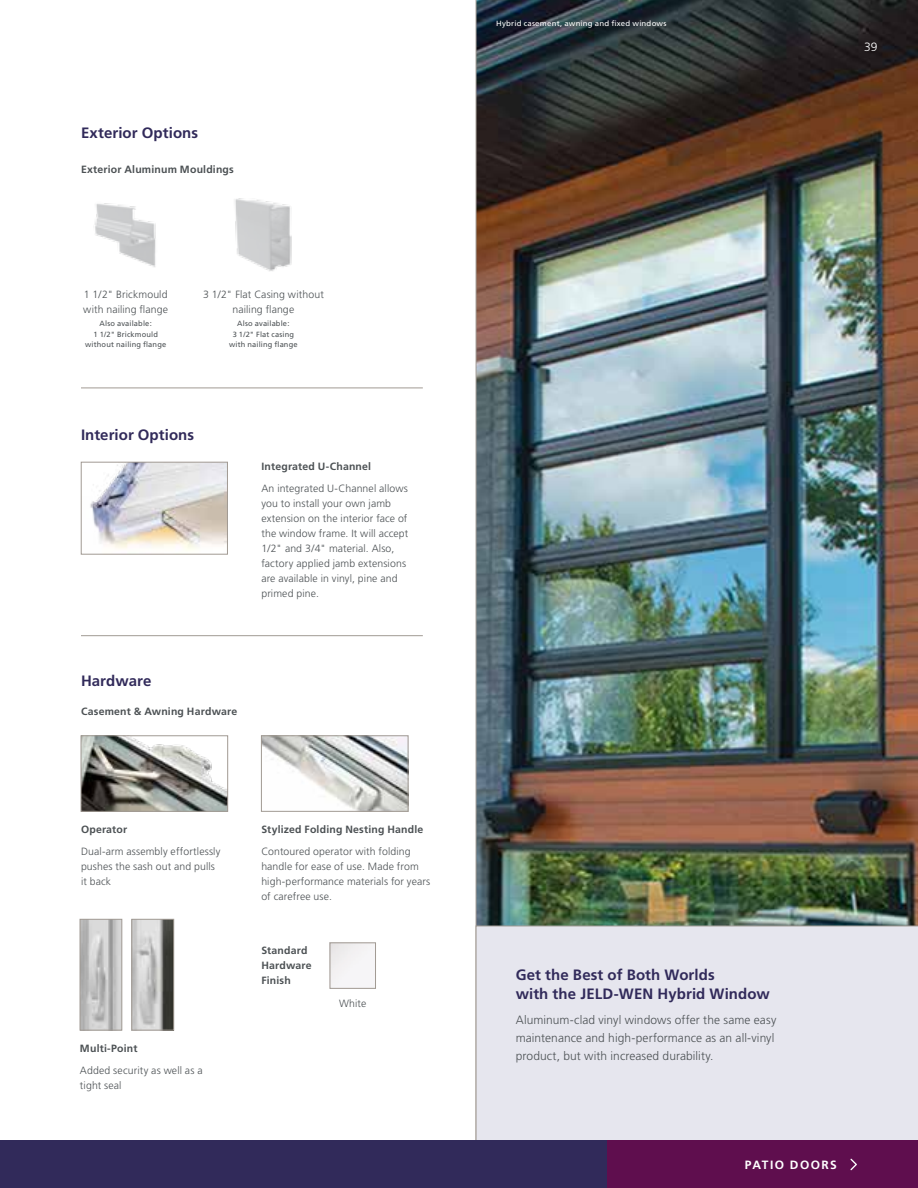
<style>
.page{position:relative;width:918px;height:1188px;background:#fff}
.page>*{position:absolute;margin:0;border:0;box-sizing:border-box;transform-origin:0 0}
.t1{font:700 15px/19.5px "Frutiger";letter-spacing:.005em;color:#312a5a}
.t2{font:300 12px/18px "Frutiger";letter-spacing:.005em;color:#4c5154}
.t3{font:700 12px "Frutiger";letter-spacing:.12em;color:#fff}
.t4{font:300 12px "Frutiger";color:#fff}
.t5{font:300 10.5px/15px "Frutiger";letter-spacing:.01em;color:#4c5154}
.t6{font:700 10.5px/15px "Frutiger";letter-spacing:.015em;color:#4c5154}
.t7{font:7.5px/10.5px "Frutiger";letter-spacing:.02em;color:#4c5154;text-align:center}
.t8{font:7.5px "Frutiger";letter-spacing:.025em;color:#fff;scale:1.05 1}
</style>
<div class="page">
<img style="left:476px;top:0;width:442px;height:926px">
<div style="left:476px;top:926px;width:442px;height:215px;background:#e6e6ee"></div>
<div style="left:0;top:1141px;width:918px;height:47px;background:#312a5a"></div>
<div style="left:608px;top:1141px;width:310px;height:47px;background:#5f0e4e"></div>
<svg style="left:850px;top:1159px;width:7px;height:11px"></svg>
<hr style="left:81px;top:388px;width:342px;height:1px;background:#a19a93">
<img style="left:94px;top:203px;width:62px;height:64px">
<img style="left:234px;top:198px;width:58px;height:73px">
<hr style="left:81px;top:635px;width:342px;height:1px;background:#a19a93">
<img style="left:90px;top:464px;width:136px;height:87px">
<div style="left:81px;top:462px;width:147px;height:92px;border:1px solid #a19a93"></div>
<img style="left:263px;top:738px;width:143px;height:71px">
<div style="left:261px;top:736px;width:147px;height:75px;border:1px solid #a19a93"></div>
<img style="left:83px;top:738px;width:143px;height:71px">
<div style="left:81px;top:736px;width:147px;height:75px;border:1px solid #a19a93"></div>
<div style="left:330px;top:943px;width:46px;height:46px;border:1px solid #a19a93"></div>
<img style="left:82px;top:921px;width:38px;height:107px">
<div style="left:80px;top:919px;width:42px;height:111px;border:1px solid #a19a93"></div>
<img style="left:134px;top:921px;width:38px;height:107px">
<div style="left:132px;top:919px;width:42px;height:111px;border:1px solid #a19a93"></div>
<h1 class="t1" style="left:81px;top:123px;width:119px">Exterior Options</h1>
<p class="t6" style="left:81px;top:162px;width:154px">Exterior Aluminum Mouldings</p>
<p class="t5" style="left:83px;top:287px;width:86px">1 1/2" Brickmould with nailing flange</p>
<p class="t7" style="left:85px;top:318px;width:83px">Also available:<br>1 1/2" Brickmould without nailing flange</p>
<p class="t5" style="left:203px;top:287px;width:122px;text-align:center">3 1/2" Flat Casing without nailing flange</p>
<p class="t7" style="left:229px;top:318px;width:70px">Also available:<br>3 1/2" Flat casing with nailing flange</p>
<h1 class="t1" style="left:81px;top:425px;width:115px">Interior Options</h1>
<h1 class="t1" style="left:81px;top:671px;width:72px">Hardware</h1>
<p class="t6" style="left:261px;top:459px;width:111px">Integrated U-Channel</p>
<p class="t5" style="left:261px;top:481px;width:148px">An integrated U-Channel allows you to install your own jamb extension on the interior face of the window frame. It will accept<br>1/2" and 3/4" material. Also, factory applied jamb extensions are available in vinyl, pine and primed pine.</p>
<p class="t6" style="left:81px;top:704px;width:158px">Casement &amp; Awning Hardware</p>
<p class="t6" style="left:81px;top:822px;width:48px">Operator</p>
<p class="t5" style="left:81px;top:844px;width:141px">Dual-arm assembly effortlessly pushes the sash out and pulls it back</p>
<p class="t6" style="left:80px;top:1041px;width:59px">Multi-Point</p>
<p class="t5" style="left:80px;top:1063px;width:124px">Added security as well as a tight seal</p>
<p class="t6" style="left:261px;top:822px;width:164px">Stylized Folding Nesting Handle</p>
<p class="t5" style="left:261px;top:844px;width:170px">Contoured operator with folding handle for ease of use. Made from high-performance materials for years of carefree use.</p>
<p class="t6" style="left:261px;top:943px;width:52px">Standard<br>Hardware<br>Finish</p>
<p class="t5" style="left:339px;top:996px;width:29px">White</p>
<p class="t8" style="left:496px;top:19px;width:164px">Hybrid casement, awning and fixed windows</p>
<p class="t4" style="left:864px;top:40px;width:15px">39</p>
<h1 class="t1" style="left:516px;top:965px;width:256px">Get the Best of Both Worlds<br>with the JELD-WEN Hybrid Window</h1>
<p class="t2" style="left:516px;top:1011px;width:262px">Aluminum-clad vinyl windows offer the same easy maintenance and high-performance as an all-vinyl product, but with increased durability.</p>
<p class="t3" style="left:745px;top:1158px;width:94px">PATIO DOORS</p>
</div>
